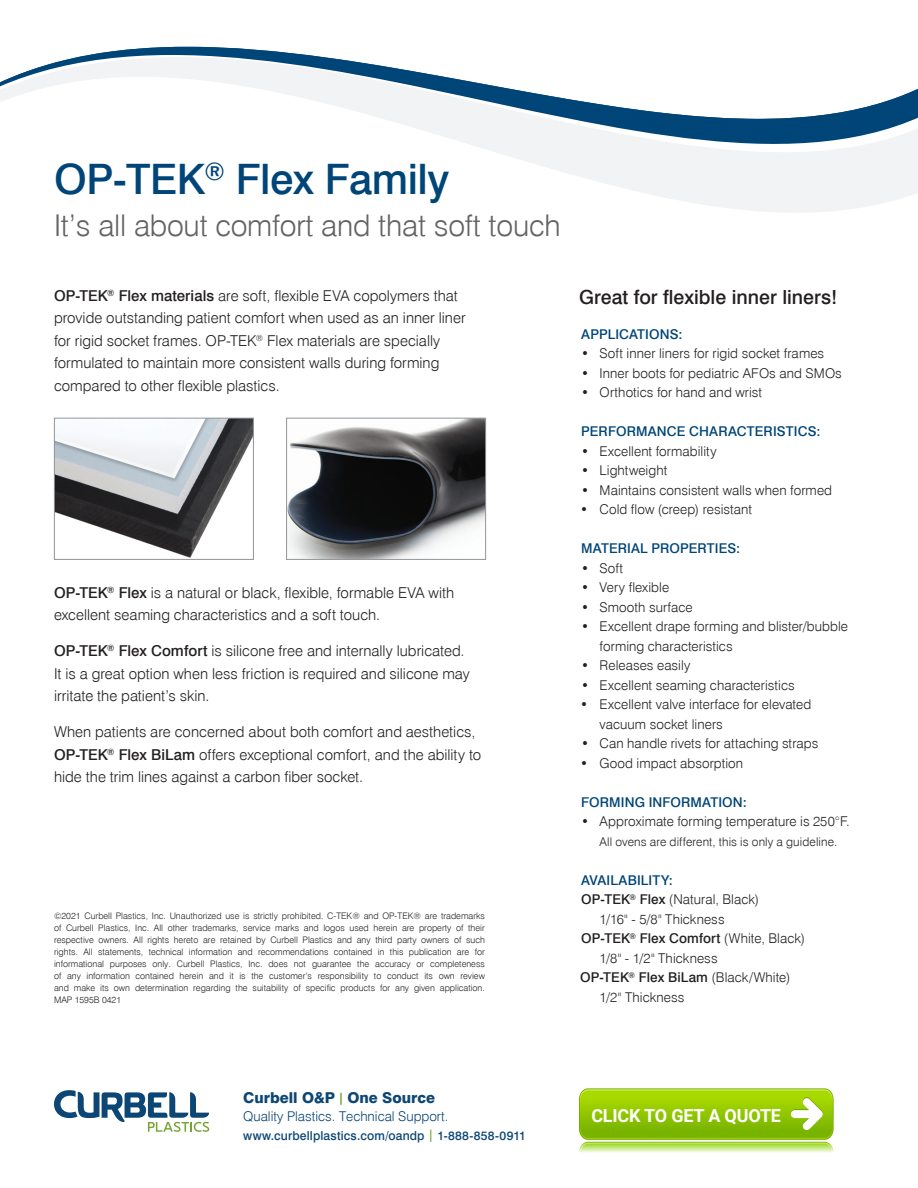
<style>
.page{position:relative;width:918px;height:1188px;background:#fff}
.page>*{position:absolute;margin:0;border:0;box-sizing:border-box;transform-origin:0 0}
.t1{font:500 42px "Swiss 721 BT";letter-spacing:-.01em;color:#004578}
.t2{font:300 30px "Swiss 721 BT";letter-spacing:-.005em;color:#636366}
.t3{font:500 19.5px "Swiss 721 BT";color:#231f20}
.t4{font:700 18px "Roboto";letter-spacing:-.01em;color:#fff}
.t5{font:300 15px/22.5px "Swiss 721 BT";color:#231f20}
.t6{font:800 15px "Swiss 721 BT";color:#0c4675}
.t7{font:300 13.5px/19.5px "Swiss 721 BT";letter-spacing:.005em;color:#231f20}
.t8{font:500 13.5px "Swiss 721 BT";letter-spacing:.01em;color:#004578}
.t9{font:500 13.5px "Swiss 721 BT";letter-spacing:.01em;color:#231f20}
.t10{font:300 13.5px "Swiss 721 BT";color:#0c4675}
.t11{font:500 12.3px "Swiss 721 BT";letter-spacing:.015em;color:#0c4675}
.t12{font:300 12px "Swiss 721 BT";letter-spacing:.01em;color:#231f20}
.t13{font:300 9px/12px "Swiss 721 BT";color:#231f20;text-align:justify}
.s1{font-weight:500}
.s2{font-weight:300}
.s3{font-size:12px;color:#73a532}
.s4{color:#73a532}
</style>
<div class="page">
<svg style="left:54px;top:1090px;width:155px;height:42px"></svg>
<svg style="left:579px;top:1088px;width:255px;height:65px;background:#a1cf2a"></svg>
<svg style="left:0;top:46px;width:918px;height:167px"></svg>
<img style="left:56px;top:420px;width:196px;height:138px">
<div style="left:54px;top:418px;width:200px;height:142px;border:1px solid #939598"></div>
<img style="left:288px;top:420px;width:196px;height:138px">
<div style="left:286px;top:418px;width:200px;height:142px;border:1px solid #939598"></div>
<p class="t1" style="left:54px;top:153px;width:397px">OP-TEK<sup>®</sup> Flex Family</p>
<p class="t2" style="left:54px;top:207px;width:508px">It’s all about comfort and that soft touch</p>
<p class="t5" style="left:54px;top:284px;width:413px"><span class="s1">OP-TEK</span><sup>®</sup> <span class="s1">Flex materials</span> are soft, flexible EVA copolymers that provide outstanding patient comfort when used as an inner liner for rigid socket frames. OP-TEK<sup>®</sup> Flex materials are specially formulated to maintain more consistent walls during forming compared to other flexible plastics.</p>
<p class="t5" style="left:54px;top:581px;width:402px"><span class="s1">OP-TEK</span><sup>®</sup> <span class="s1">Flex</span> is a natural or black, flexible, formable EVA with excellent seaming characteristics and a soft touch.</p>
<p class="t5" style="left:54px;top:640px;width:417px"><span class="s1">OP-TEK</span><sup>®</sup> <span class="s1">Flex Comfort</span> is silicone free and internally lubricated.<br>It is a great option when less friction is required and silicone may irritate the patient’s skin.</p>
<p class="t5" style="left:54px;top:721px;width:429px">When patients are concerned about both comfort and aesthetics,<br><span class="s1">OP-TEK</span><sup>®</sup> <span class="s1">Flex BiLam</span> offers exceptional comfort, and the ability to hide the trim lines against a carbon fiber socket.</p>
<p class="t13" style="left:54px;top:910px;width:432px">©2021 Curbell Plastics, Inc. Unauthorized use is strictly prohibited. C-TEK® and OP-TEK® are trademarks of Curbell Plastics, Inc. All other trademarks, service marks and logos used herein are property of their respective owners. All rights hereto are retained by Curbell Plastics and any third party owners of such rights. All statements, technical information and recommendations contained in this publication are for informational purposes only. Curbell Plastics, Inc. does not guarantee the accuracy or completeness of any information contained herein and it is the customer’s responsibility to conduct its own review and make its own determination regarding the suitability of specific products for any given application.<br>MAP 1595B 0421</p>
<p class="t3" style="left:579px;top:286px;width:260px">Great for flexible inner liners!</p>
<p class="t8" style="left:581px;top:326px;width:103px">APPLICATIONS:</p>
<p class="t7" style="left:581px;top:344px;width:245px">• Soft inner liners for rigid socket frames</p>
<p class="t7" style="left:581px;top:363px;width:262px">• Inner boots for pediatric AFOs and SMOs</p>
<p class="t7" style="left:581px;top:383px;width:183px">• Orthotics for hand and wrist</p>
<p class="t8" style="left:581px;top:423px;width:241px">PERFORMANCE CHARACTERISTICS:</p>
<p class="t7" style="left:581px;top:441px;width:137px">• Excellent formability</p>
<p class="t7" style="left:581px;top:461px;width:88px">• Lightweight</p>
<p class="t7" style="left:581px;top:480px;width:252px">• Maintains consistent walls when formed</p>
<p class="t7" style="left:580px;top:500px;width:173px">• Cold flow (creep) resistant</p>
<p class="t8" style="left:581px;top:540px;width:161px">MATERIAL PROPERTIES:</p>
<p class="t7" style="left:581px;top:558px;width:43px">• Soft</p>
<p class="t7" style="left:581px;top:578px;width:90px">• Very flexible</p>
<p class="t7" style="left:581px;top:597px;width:113px">• Smooth surface</p>
<p class="t7" style="left:600px;top:617px;width:250px;text-indent:-18px">• Excellent drape forming and blister/bubble forming characteristics</p>
<p class="t7" style="left:581px;top:656px;width:111px">• Releases easily</p>
<p class="t7" style="left:581px;top:675px;width:215px">• Excellent seaming characteristics</p>
<p class="t7" style="left:600px;top:695px;width:213px;text-indent:-19px">• Excellent valve interface for elevated vacuum socket liners</p>
<p class="t7" style="left:581px;top:734px;width:239px">• Can handle rivets for attaching straps</p>
<p class="t7" style="left:580px;top:753px;width:165px">• Good impact absorption</p>
<p class="t8" style="left:581px;top:794px;width:167px">FORMING INFORMATION:</p>
<p class="t7" style="left:581px;top:812px;width:270px">• Approximate forming temperature is 250°F.</p>
<p class="t12" style="left:600px;top:834px;width:239px">All ovens are different, this is only a guideline.</p>
<p class="t8" style="left:581px;top:872px;width:93px">AVAILABILITY:</p>
<p class="t7" style="left:600px;top:890px;width:161px;text-indent:-18px"><span class="s1">OP-TEK</span><sup>®</sup> <span class="s1">Flex</span> (Natural, Black)<br>1/16" - 5/8" Thickness</p>
<p class="t9" style="left:581px;top:930px;width:225px">OP-TEK<sup>®</sup> Flex Comfort <span class="s2">(White, Black)</span></p>
<p class="t7" style="left:600px;top:948px;width:120px">1/8" - 1/2" Thickness</p>
<p class="t9" style="left:580px;top:969px;width:212px">OP-TEK<sup>®</sup> Flex BiLam <span class="s2">(Black/White)</span></p>
<p class="t7" style="left:600px;top:987px;width:86px">1/2" Thickness</p>
<p class="t6" style="left:243px;top:1089px;width:194px">Curbell O&amp;P <span class="s3">|</span> One Source</p>
<p class="t10" style="left:243px;top:1108px;width:207px">Quality Plastics. Technical Support.</p>
<p class="t11" style="left:243px;top:1128px;width:284px">www.curbellplastics.com/oandp <span class="s4">|</span> 1-888-858-0911</p>
<p class="t4" style="left:591px;top:1103px;width:191px">CLICK TO GET A QUOTE</p>
</div>
